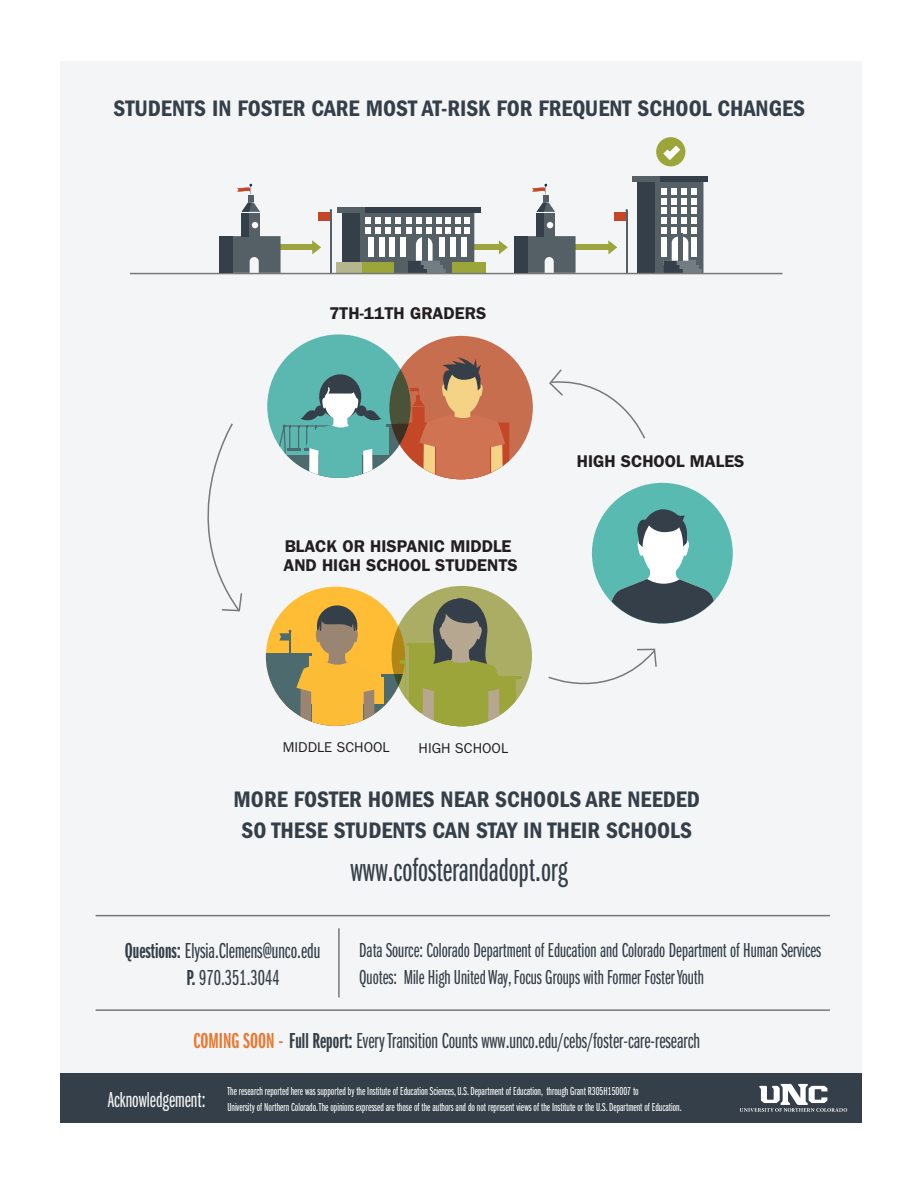
<style>
.page{position:relative;width:918px;height:1188px;background:#fff}
.page>*{position:absolute;margin:0;border:0;box-sizing:border-box;transform-origin:0 0}
.t1{font:34.5px "ITC Franklin Gothic Std Bk X Cp";color:#353f49}
.t2{font:23.25px/31.5px "ITC Franklin Gothic Std Dm Cd";color:#353f49;text-align:center}
.t3{font:22.5px/27px "ITC Franklin Gothic Std Bk X Cp";color:#353f49}
.t4{font:22.5px "ITC Franklin Gothic Std Bk X Cp";color:#f4f5f6}
.t5{font:21px/27px "ITC Franklin Gothic Std Bk X Cp";color:#353f49}
.t6{font:600 17.1px/18.1px "ITC Franklin Gothic Std";color:#231f20}
.t7{font:14.25px "ITC Franklin Gothic Std";color:#231f20}
.t8{font:12px/15.9px "ITC Franklin Gothic Std Bk X Cp";color:#fff}
.s1{font-family:"ITC Franklin Gothic Std Dm X Cp"}
.s2{font-family:"ITC Franklin Gothic Std Dm X Cp";color:#ea7831}
</style>
<div class="page">
<div style="left:60px;top:62px;width:802px;height:1055px;background:#f4f5f6"></div>
<div style="left:266px;top:587px;width:139px;height:139px;background:#febd35;border-radius:50%"></div>
<svg style="left:266px;top:656px;width:13px;height:41px"></svg>
<hr style="left:266px;top:653px;width:46px;height:3px;background:#4d6a6e">
<svg style="left:377px;top:704px;width:7px;height:9px"></svg>
<svg style="left:324px;top:725px;width:23px;height:1px"></svg>
<svg style="left:384px;top:677px;width:16px;height:29px"></svg>
<hr style="left:382px;top:674px;width:23px;height:3px;background:#4d6a6e">
<div style="left:279px;top:244px;width:38px;height:6px;background:#9ca540"></div>
<svg style="left:312px;top:240px;width:9px;height:14px"></svg>
<div style="left:572px;top:244px;width:41px;height:6px;background:#9ca540"></div>
<svg style="left:608px;top:240px;width:9px;height:14px"></svg>
<div style="left:472px;top:244px;width:31px;height:6px;background:#9ca540"></div>
<svg style="left:499px;top:240px;width:9px;height:14px"></svg>
<div style="left:342px;top:212px;width:17px;height:61px;background:#353f49"></div>
<svg style="left:359px;top:213px;width:115px;height:60px"></svg>
<div style="left:422px;top:234px;width:5px;height:27px;background:#545f66"></div>
<div style="left:337px;top:207px;width:143px;height:6px;background:#353f49"></div>
<div style="left:337px;top:207px;width:27px;height:6px;background:#545f66"></div>
<hr style="left:330px;top:211px;width:1px;height:63px;background:#545f66">
<div style="left:319px;top:213px;width:11px;height:8px;background:#c44727"></div>
<div style="left:339px;top:262px;width:54px;height:11px;background:#9ba539"></div>
<div style="left:452px;top:262px;width:34px;height:11px;background:#9ba539"></div>
<div style="left:336px;top:262px;width:26px;height:11px;background:#b6b68d"></div>
<svg style="left:656px;top:137px;width:29px;height:29px"></svg>
<svg style="left:657px;top:139px;width:29px;height:25px"></svg>
<div style="left:267px;top:334px;width:144px;height:144px;background:#5bb8b1;border-radius:50%"></div>
<svg style="left:382px;top:456px;width:7px;height:8px"></svg>
<svg style="left:279px;top:374px;width:103px;height:104px"></svg>
<svg style="left:389px;top:427px;width:8px;height:31px"></svg>
<hr style="left:386px;top:425px;width:25px;height:2px;background:#4d6a6e">
<svg style="left:389px;top:336px;width:144px;height:143px;background:#ba6c4e"></svg>
<svg style="left:397px;top:357px;width:112px;height:122px;background:#c47e5d"></svg>
<div style="left:638px;top:180px;width:17px;height:93px;background:#353f49"></div>
<div style="left:633px;top:176px;width:75px;height:6px;background:#353f49"></div>
<div style="left:633px;top:176px;width:27px;height:6px;background:#545f66"></div>
<svg style="left:654px;top:182px;width:49px;height:91px"></svg>
<div style="left:678px;top:234px;width:5px;height:27px;background:#545f66"></div>
<hr style="left:626px;top:211px;width:1px;height:63px;background:#545f66">
<div style="left:614px;top:213px;width:12px;height:8px;background:#c44727"></div>
<hr style="left:130px;top:273px;width:652px;height:1px;background:#787877">
<div style="left:592px;top:483px;width:141px;height:141px;background:#59bab2;border-radius:50%"></div>
<svg style="left:606px;top:509px;width:113px;height:114px"></svg>
<svg style="left:207px;top:423px;width:36px;height:189px"></svg>
<svg style="left:549px;top:369px;width:96px;height:70px"></svg>
<svg style="left:548px;top:648px;width:109px;height:37px"></svg>
<svg style="left:279px;top:606px;width:98px;height:119px"></svg>
<div style="left:60px;top:1074px;width:802px;height:49px;background:#353f49"></div>
<hr style="left:338px;top:928px;width:2px;height:70px;background:#787877">
<hr style="left:96px;top:915px;width:734px;height:1px;background:#787877">
<hr style="left:96px;top:1009px;width:734px;height:2px;background:#787877">
<svg style="left:740px;top:1084px;width:107px;height:28px"></svg>
<div style="left:242px;top:213px;width:18px;height:23px;background:#545f66"></div>
<div style="left:248px;top:195px;width:6px;height:7px;background:#545f66"></div>
<svg style="left:233px;top:236px;width:48px;height:37px;background:#626c72"></svg>
<div style="left:219px;top:236px;width:14px;height:37px;background:#353f49"></div>
<svg style="left:252px;top:222px;width:6px;height:6px"></svg>
<div style="left:242px;top:213px;width:7px;height:23px;background:#353f49"></div>
<svg style="left:242px;top:202px;width:18px;height:10px"></svg>
<svg style="left:237px;top:184px;width:15px;height:10px"></svg>
<div style="left:537px;top:213px;width:18px;height:23px;background:#545f66"></div>
<div style="left:543px;top:195px;width:6px;height:7px;background:#545f66"></div>
<svg style="left:528px;top:236px;width:48px;height:37px;background:#626c72"></svg>
<div style="left:514px;top:236px;width:14px;height:37px;background:#353f49"></div>
<svg style="left:547px;top:222px;width:6px;height:6px"></svg>
<div style="left:537px;top:213px;width:7px;height:23px;background:#353f49"></div>
<svg style="left:537px;top:202px;width:18px;height:10px"></svg>
<svg style="left:532px;top:184px;width:15px;height:10px"></svg>
<svg style="left:392px;top:586px;width:140px;height:140px"></svg>
<svg style="left:400px;top:594px;width:122px;height:132px;background:#a1a466"></svg>
<h2 class="t2" style="left:113px;top:93px;width:693px">STUDENTS IN FOSTER CARE MOST AT-RISK FOR FREQUENT SCHOOL CHANGES</h2>
<h3 class="t6" style="left:329px;top:304px;width:159px">7TH-11TH GRADERS</h3>
<h3 class="t6" style="left:283px;top:538px;width:236px">BLACK OR HISPANIC MIDDLE<br>AND HIGH SCHOOL STUDENTS</h3>
<h3 class="t6" style="left:577px;top:452px;width:169px">HIGH SCHOOL MALES</h3>
<p class="t7" style="left:283px;top:739px;width:108px">MIDDLE SCHOOL</p>
<p class="t7" style="left:419px;top:740px;width:91px">HIGH SCHOOL</p>
<h2 class="t2" style="left:234px;top:783px;width:468px">MORE FOSTER HOMES NEAR SCHOOLS ARE NEEDED<br>SO THESE STUDENTS CAN STAY IN THEIR SCHOOLS</h2>
<h3 class="t3" style="left:186px;top:938px;width:135px;text-indent:-61px"><span class="s1">Questions:</span> Elysia.Clemens@unco.edu<br><span class="s1">P.</span> 970.351.3044</h3>
<h1 class="t1" style="left:351px;top:852px;width:219px">www.cofosterandadopt.org</h1>
<h3 class="t5" style="left:359px;top:937px;width:464px">Data Source: Colorado Department of Education and Colorado Department of Human Services<br>Quotes: Mile High United Way, Focus Groups with Former Foster Youth</h3>
<h3 class="t3" style="left:194px;top:1028px;width:508px"><span class="s2">COMING SOON -</span> <span class="s1">Full Report:</span> Every Transition Counts www.unco.edu/cebs/foster-care-research</h3>
<h3 class="t4" style="left:108px;top:1088px;width:99px">Acknowledgement:</h3>
<p class="t8" style="left:227px;top:1084px;width:456px">The research reported here was supported by the Institute of Education Sciences, U.S. Department of Education, through Grant R305H150007 to<br>University of Northern Colorado. The opinions expressed are those of the authors and do not represent views of the Institute or the U.S. Department of Education.</p>
</div>
